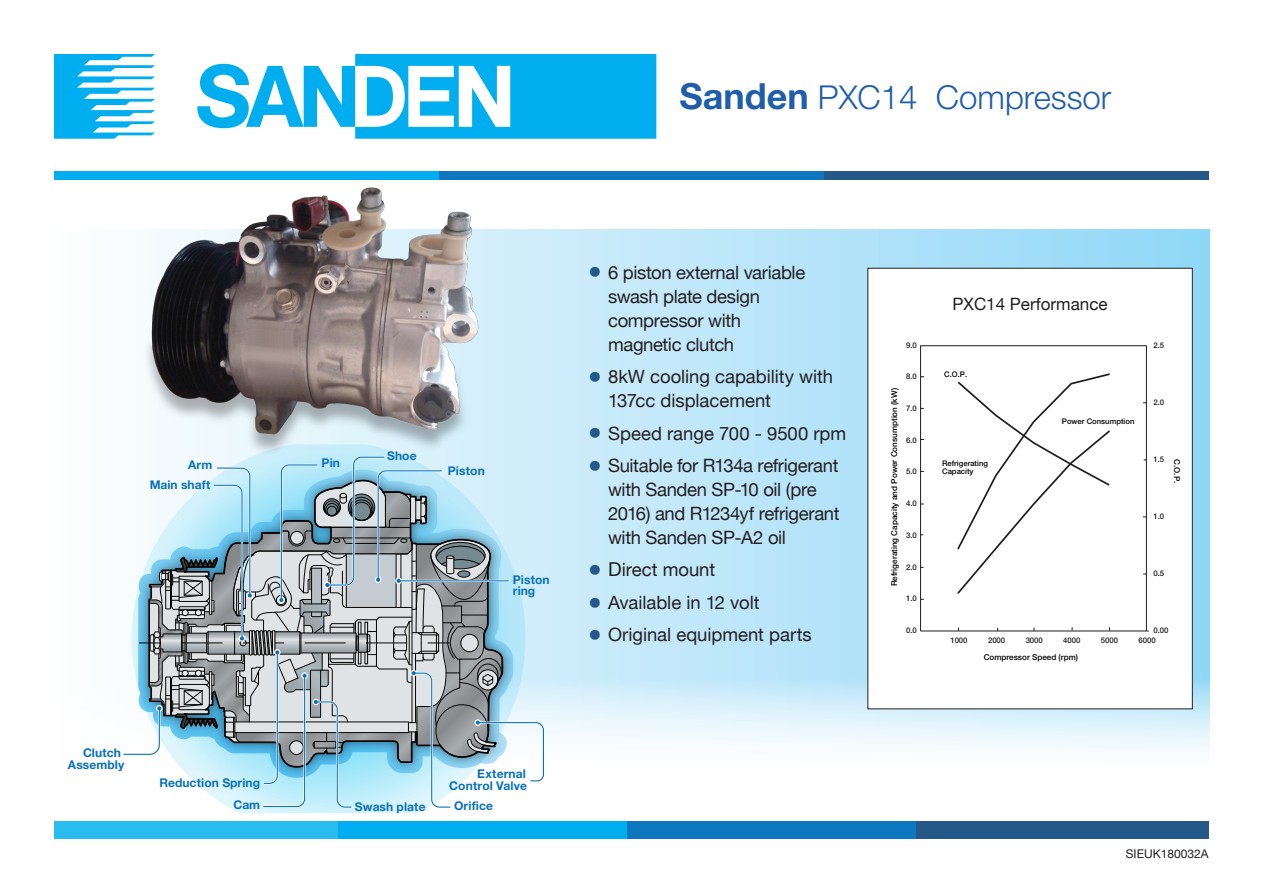
<style>
.page{position:relative;width:1263px;height:893px;background:#fff}
.page>*{position:absolute;margin:0;border:0;box-sizing:border-box;transform-origin:0 0}
.t1{font:300 33px "Helvetica Neue";color:#205eac}
.t2{font:18.3px/24px "Helvetica Neue";letter-spacing:-.015em;color:#231f20}
.t3{font:16.95px "Helvetica Neue";color:#231f20}
.t4{font:700 12px/12px "Helvetica Neue";letter-spacing:.005em;color:#0971ba;text-align:right}
.t5{font:12px "Helvetica Neue";color:#231f20}
.t6{font:500 8.1px "Helvetica Neue";color:#000}
.t7{font:500 7.8px "Helvetica Neue";letter-spacing:-.005em;color:#1d1d1b}
.t8{font:500 7.65px/8.2px "Helvetica Neue";color:#000}
.s1{font-weight:700;font-size:36px}
.s2{font-size:45px;color:#245888}
.s3{font-size:19.2px}
</style>
<div class="page">
<svg style="left:521px;top:230px;width:688px;height:435px;background:#bbe5f9"></svg>
<svg style="left:546px;top:665px;width:663px;height:86px"></svg>
<svg style="left:54px;top:54px;width:101px;height:85px"></svg>
<svg style="left:197px;top:54px;width:459px;height:85px"></svg>
<div style="left:54px;top:171px;width:385px;height:9px;background:#00aeef"></div>
<div style="left:439px;top:171px;width:385px;height:9px;background:#0c77be"></div>
<div style="left:824px;top:171px;width:384px;height:9px;background:#245888"></div>
<div style="left:54px;top:822px;width:289px;height:17px;background:#29bcee"></div>
<div style="left:338px;top:822px;width:289px;height:17px;background:#00aeef"></div>
<div style="left:627px;top:822px;width:289px;height:17px;background:#0c77be"></div>
<div style="left:916px;top:822px;width:292px;height:17px;background:#245888"></div>
<img style="left:143px;top:187px;width:378px;height:257px">
<svg style="left:149px;top:444px;width:377px;height:369px"></svg>
<svg style="left:123px;top:455px;width:423px;height:354px;background:#afc5ce"></svg>
<div style="left:868px;top:268px;width:324px;height:441px;background:#fff"></div>
<hr style="left:1146px;top:346px;width:1px;height:285px;background:#1d1d1b">
<hr style="left:920px;top:345px;width:226px;height:1px;background:#1d1d1b">
<hr style="left:920px;top:346px;width:1px;height:285px;background:#1d1d1b">
<hr style="left:920px;top:631px;width:226px;height:1px;background:#1d1d1b">
<svg style="left:957px;top:373px;width:153px;height:221px"></svg>
<div style="left:867px;top:268px;width:326px;height:441px;border:1px solid #231f20"></div>
<p class="t1" style="left:679px;top:77px;width:433px"><span class="s1">Sanden</span> PXC14 Compressor</p>
<p class="t4" style="left:188px;top:459px;width:26px">Arm</p>
<p class="t4" style="left:322px;top:457px;width:20px">Pin</p>
<p class="t4" style="left:150px;top:478px;width:62px">Main shaft</p>
<p class="t4" style="left:387px;top:450px;width:31px">Shoe</p>
<p class="t4" style="left:448px;top:464px;width:38px">Piston</p>
<p class="t4" style="left:513px;top:574px;width:38px;line-height:10.9px;text-align:left">Piston ring</p>
<p class="t4" style="left:68px;top:746px;width:58px">Clutch<br>Assembly</p>
<p class="t4" style="left:159px;top:776px;width:102px">Reduction Spring</p>
<p class="t4" style="left:233px;top:798px;width:28px">Cam</p>
<p class="t4" style="left:449px;top:767px;width:79px">External<br>Control Valve</p>
<p class="t4" style="left:355px;top:800px;width:72px">Swash plate</p>
<p class="t4" style="left:454px;top:799px;width:40px">Orifice</p>
<p class="t2" style="left:608px;top:261px;width:199px;text-indent:-21px"><span class="s2">•</span> 6 piston external variable swash plate design compressor with magnetic clutch</p>
<p class="t2" style="left:608px;top:366px;width:227px;text-indent:-21px"><span class="s2">•</span> 8kW cooling capability with<br>137cc displacement</p>
<p class="t2" style="left:587px;top:422px;width:261px"><span class="s2">•</span> Speed range 700 - 9500 rpm</p>
<p class="t2" style="left:608px;top:455px;width:233px;text-indent:-21px"><span class="s2">•</span> Suitable for R134a refrigerant with Sanden SP-10 oil (pre<br>2016) and R1234yf refrigerant with Sanden SP-A2 oil</p>
<p class="t2" style="left:587px;top:559px;width:130px"><span class="s2">•</span> <span class="s3">D</span>irect mount</p>
<p class="t2" style="left:587px;top:591px;width:174px"><span class="s2">•</span> Available in 12 volt</p>
<p class="t2" style="left:587px;top:624px;width:226px"><span class="s2">•</span> Original equipment parts</p>
<p class="t7" style="left:906px;top:340px;width:12px">9.0</p>
<p class="t7" style="left:906px;top:372px;width:12px">8.0</p>
<p class="t6" style="left:889px;top:586px;width:200px;rotate:-90deg">Refrigerating Capacity and Power Consumption (kW)</p>
<p class="t7" style="left:906px;top:404px;width:12px">7.0</p>
<p class="t7" style="left:906px;top:435px;width:12px">6.0</p>
<p class="t7" style="left:906px;top:467px;width:12px">5.0</p>
<p class="t7" style="left:906px;top:499px;width:12px">4.0</p>
<p class="t7" style="left:906px;top:530px;width:12px">3.0</p>
<p class="t7" style="left:906px;top:562px;width:12px">2.0</p>
<p class="t7" style="left:906px;top:594px;width:12px">1.0</p>
<p class="t7" style="left:906px;top:625px;width:12px">0.0</p>
<p class="t3" style="left:952px;top:292px;width:156px">PXC14 Performance</p>
<p class="t8" style="left:944px;top:370px;width:24px">C.O.P.</p>
<p class="t8" style="left:942px;top:459px;width:47px">Refrigerating<br>Capacity</p>
<p class="t8" style="left:1062px;top:418px;width:74px">Power Consumption</p>
<p class="t7" style="left:1153px;top:340px;width:12px">2.5</p>
<p class="t7" style="left:1153px;top:397px;width:12px">2.0</p>
<p class="t7" style="left:1153px;top:454px;width:12px">1.5</p>
<p class="t6" style="left:1182px;top:459px;width:26px;rotate:90deg">C.O.P.</p>
<p class="t7" style="left:1153px;top:512px;width:12px">1.0</p>
<p class="t7" style="left:1153px;top:568px;width:12px">0.5</p>
<p class="t7" style="left:1153px;top:625px;width:17px">0.00</p>
<p class="t7" style="left:950px;top:636px;width:19px">1000</p>
<p class="t7" style="left:988px;top:636px;width:19px">2000</p>
<p class="t7" style="left:1026px;top:636px;width:19px">3000</p>
<p class="t7" style="left:1063px;top:636px;width:19px">4000</p>
<p class="t7" style="left:1101px;top:636px;width:19px">5000</p>
<p class="t7" style="left:1138px;top:636px;width:19px">6000</p>
<p class="t6" style="left:984px;top:653px;width:96px">Compressor Speed (rpm)</p>
<p class="t5" style="left:1126px;top:845px;width:84px">SIEUK180032A</p>
</div>
